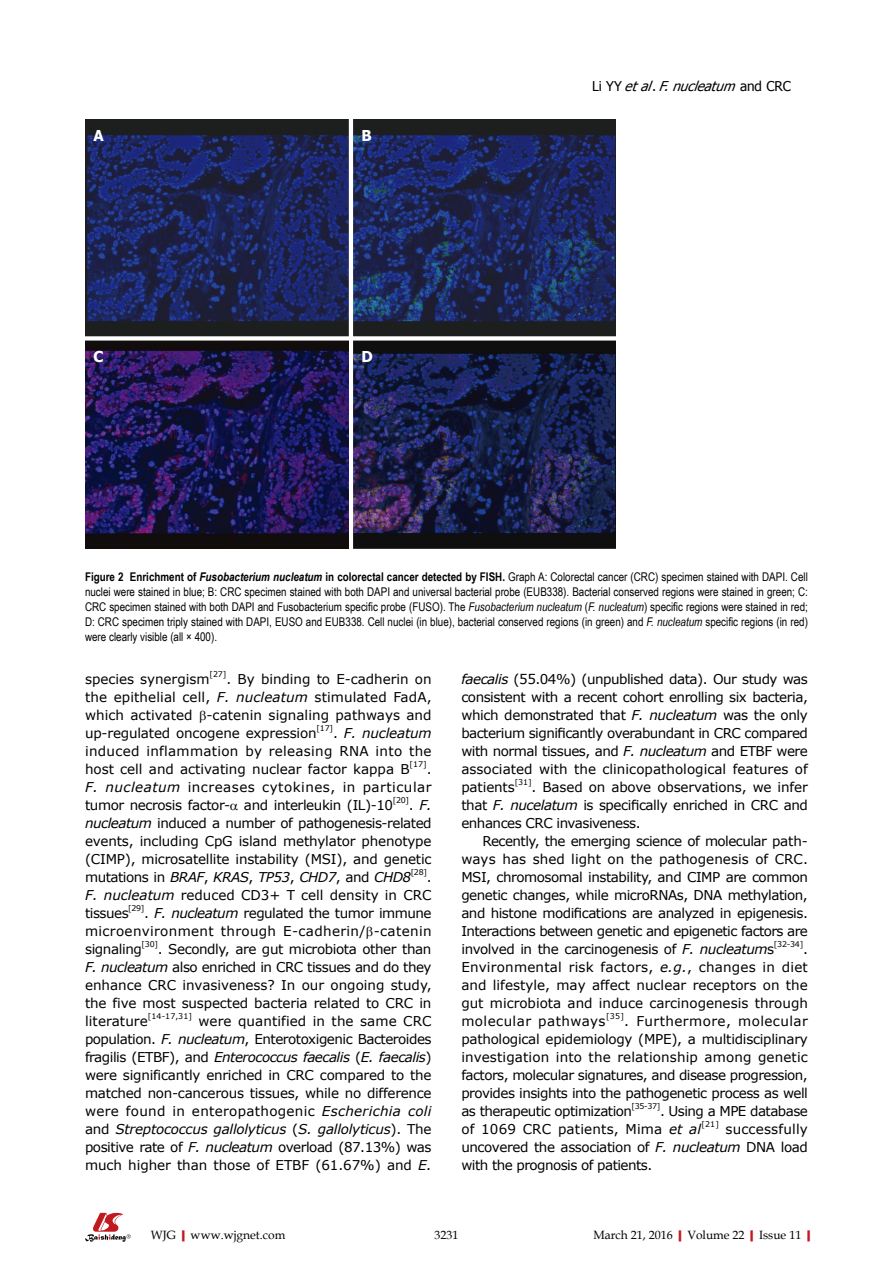
<style>
.page{position:relative;width:893px;height:1263px;background:#fff}
.page>*{position:absolute;margin:0;border:0;box-sizing:border-box;transform-origin:0 0}
.t1{font:700 15px "Tahoma";color:#fff}
.t2{font:13.5px/18px "Verdana";letter-spacing:-.02em;color:#000;text-align:justify}
.t3{font:13.5px "Verdana";letter-spacing:-.045em;color:#000}
.t4{font:13.5px/18px "Verdana";letter-spacing:.015em;color:#000}
.t5{font:13.5px "Verdana";letter-spacing:-.04em;color:#000}
.t6{font:13.5px "Verdana";letter-spacing:.005em;color:#000}
.t7{font:italic 13.5px "Tahoma";color:#000}
.t8{font:12px/15px "Arial Narrow";color:#000;text-align:justify}
.t9{font:12px "Book Antiqua";color:#000}
.t10{font:7.8px "Verdana";letter-spacing:-.015em;color:#000}
.s1{font-style:normal}
.s2{font-weight:700}
.s3{font-weight:700;font-style:italic}
.s4{font-style:italic}
.s5{font-weight:700;color:#c01920}
</style>
<div class="page">
<svg style="left:85px;top:1213px;width:46px;height:29px"></svg>
<img style="left:85px;top:119px;width:531px;height:429px">
<hr style="left:349px;top:116px;width:4px;height:437px;background:#fff">
<img style="left:85px;top:341px;width:264px;height:207px">
<div style="left:79px;top:336px;width:542px;height:5px;background:#fff"></div>
<p class="t1" style="left:94px;top:125px;width:12px">A</p>
<p class="t1" style="left:361px;top:125px;width:12px">B</p>
<p class="t1" style="left:94px;top:346px;width:12px">C</p>
<p class="t1" style="left:361px;top:346px;width:13px">D</p>
<p class="t7" style="left:592px;top:77px;width:200px"><span class="s1">L i Y Y</span> etal<span class="s1">.</span> F.nucleatum <span class="s1">a n d C R C</span></p>
<p class="t8" style="left:85px;top:568px;width:724px"><span class="s2">Figure 2 Enrichment of</span> <span class="s3">Fusobacterium nucleatum</span> <span class="s2">in colorectal cancer detected by FISH.</span> Graph A: Colorectal cancer (CRC) specimen stained with DAPI. Cell nuclei were stained in blue; B: CRC specimen stained with both DAPI and universal bacterial probe (EUB338). Bacterial conserved regions were stained in green; C:<br>CRC specimen stained with both DAPI and Fusobacterium specific probe (FUSO). The <span class="s4">Fusobacterium nucleatum</span> (<span class="s4">F. nucleatum</span>) specific regions were stained in red; D: CRC specimen triply stained with DAPI, EUSO and EUB338. Cell nuclei (in blue), bacterial conserved regions (in green) and <span class="s4">F. nucleatum</span> specific regions (in red) were clearly visible (all × 400).</p>
<p class="t2" style="left:85px;top:669px;width:126px">species synergism</p>
<p class="t10" style="left:209px;top:669px;width:19px">[27]</p>
<p class="t2" style="left:85px;top:669px;width:348px;text-indent:141px">. By binding to E-cadherin on the epithelial cell, <span class="s4">F. nucleatum</span> stimulated FadA, which activated -catenin signaling pathways and up-regulated oncogene expression</p>
<p class="t10" style="left:316px;top:723px;width:18px">[17]</p>
<p class="t2" style="left:85px;top:723px;width:348px;text-indent:248px">. <span class="s4">F. nucleatum </span>induced inflammation by releasing RNA into the host cell and activating nuclear factor kappa B</p>
<p class="t10" style="left:410px;top:759px;width:19px">[17]</p>
<p class="t2" style="left:85px;top:759px;width:348px;text-indent:342px">.<br><span class="s4">F. nucleatum</span> increases cytokines, in particular tumor necrosis factor- and interleukin (IL)-10</p>
<p class="t10" style="left:393px;top:795px;width:18px">[20]</p>
<p class="t2" style="left:85px;top:795px;width:348px;text-indent:324px">. <span class="s4">F. nucleatum</span> induced a number of pathogenesis-related events, including CpG island methylator phenotype (CIMP), microsatellite instability (MSI), and genetic mutations in <span class="s4">BRAF</span>, <span class="s4">KRAS</span>, <span class="s4">TP53</span>, <span class="s4">CHD7</span>, and <span class="s4">CHD8</span></p>
<p class="t10" style="left:411px;top:867px;width:18px">[28]</p>
<p class="t2" style="left:85px;top:867px;width:348px;text-indent:342px">.<br><span class="s4">F. nucleatum</span> reduced CD3+ T cell density in CRC tissues</p>
<p class="t10" style="left:128px;top:903px;width:18px">[29]</p>
<p class="t2" style="left:85px;top:903px;width:348px;text-indent:59px">. <span class="s4">F. nucleatum</span> regulated the tumor immune microenvironment through E-cadherin/ -catenin signaling</p>
<p class="t10" style="left:142px;top:939px;width:18px">[30]</p>
<p class="t2" style="left:85px;top:939px;width:348px;text-indent:73px">. Secondly, are gut microbiota other than <span class="s4">F. nucleatum</span> also enriched in CRC tissues and do they enhance CRC invasiveness? In our ongoing study, the five most suspected bacteria related to CRC in literature</p>
<p class="t10" style="left:148px;top:1011px;width:46px">[14-17,31]</p>
<p class="t2" style="left:85px;top:1011px;width:348px;text-indent:113px">were quantified in the same CRC population. <span class="s4">F. nucleatum</span>, Enterotoxigenic Bacteroides fragilis (ETBF), and <span class="s4">Enterococcus faecalis</span> (<span class="s4">E. faecalis</span>) were significantly enriched in CRC compared to the matched non-cancerous tissues, while no difference were found in enteropathogenic <span class="s4">Escherichia coli </span>and <span class="s4">Streptococcus gallolyticus</span> (<span class="s4">S. gallolyticus</span>). The positive rate of <span class="s4">F. nucleatum</span> overload (87.13%) was much higher than those of ETBF (61.67%) and <span class="s4">E.</span></p>
<p class="t2" style="left:461px;top:669px;width:348px"><span class="s4">faecalis</span> (55.04%) (unpublished data). Our study was consistent with a recent cohort enrolling six bacteria, which demonstrated that <span class="s4">F. nucleatum</span> was the only bacterium significantly overabundant in CRC compared with normal tissues, and <span class="s4">F. nucleatum</span> and ETBF were associated with the clinicopathological features of patients</p>
<p class="t10" style="left:515px;top:777px;width:18px">[31]</p>
<p class="t2" style="left:532px;top:777px;width:278px">. Based on above observations, we infer</p>
<p class="t2" style="left:461px;top:795px;width:348px">that <span class="s4">F. nucelatum</span> is specifically enriched in CRC and</p>
<p class="t2" style="left:461px;top:813px;width:181px">enhances CRC invasiveness.</p>
<p class="t5" style="left:483px;top:832px;width:325px">Recently, the emerging science of molecular path-</p>
<p class="t6" style="left:461px;top:850px;width:348px">ways has shed light on the pathogenesis of CRC.</p>
<p class="t2" style="left:461px;top:867px;width:348px">MSI, chromosomal instability, and CIMP are common</p>
<p class="t2" style="left:461px;top:885px;width:348px">genetic changes, while microRNAs, DNA methylation,</p>
<p class="t2" style="left:461px;top:903px;width:348px">and histone modifications are analyzed in epigenesis.</p>
<p class="t3" style="left:461px;top:922px;width:348px">Interactions between genetic and epigenetic factors are</p>
<p class="t2" style="left:461px;top:939px;width:314px">involved in the carcinogenesis of <span class="s4">F. nucleatum</span>s</p>
<p class="t10" style="left:774px;top:939px;width:31px">[32-34]</p>
<p class="t2" style="left:461px;top:939px;width:348px;text-indent:342px">.<br>Environmental risk factors, <span class="s4">e.g.</span>, changes in diet and lifestyle, may affect nuclear receptors on the gut microbiota and induce carcinogenesis through molecular pathways</p>
<p class="t10" style="left:606px;top:1011px;width:19px">[35]</p>
<p class="t2" style="left:461px;top:1011px;width:348px;text-indent:163px">. Furthermore, molecular pathological epidemiology (MPE), a multidisciplinary investigation into the relationship among genetic factors, molecular signatures, and disease progression, provides insights into the pathogenetic process as well as therapeutic optimization</p>
<p class="t10" style="left:631px;top:1101px;width:30px">[35-37]</p>
<p class="t4" style="left:461px;top:1101px;width:348px;text-indent:199px">. Using a MPE database of 1069 CRC patients, Mima <span class="s4">et al</span></p>
<p class="t10" style="left:701px;top:1119px;width:19px">[21]</p>
<p class="t2" style="left:461px;top:1119px;width:348px;text-indent:264px">successfully uncovered the association of <span class="s4">F. nucleatum</span> DNA load with the prognosis of patients.</p>
<p class="t9" style="left:151px;top:1226px;width:136px">WJG<span class="s5">|</span>www.wjgnet.com</p>
<p class="t9" style="left:434px;top:1226px;width:25px">3231</p>
<p class="t9" style="left:593px;top:1226px;width:224px">March 21, 2016<span class="s5">|</span>Volume 22<span class="s5">|</span>Issue 11<span class="s5">|</span></p>
</div>
